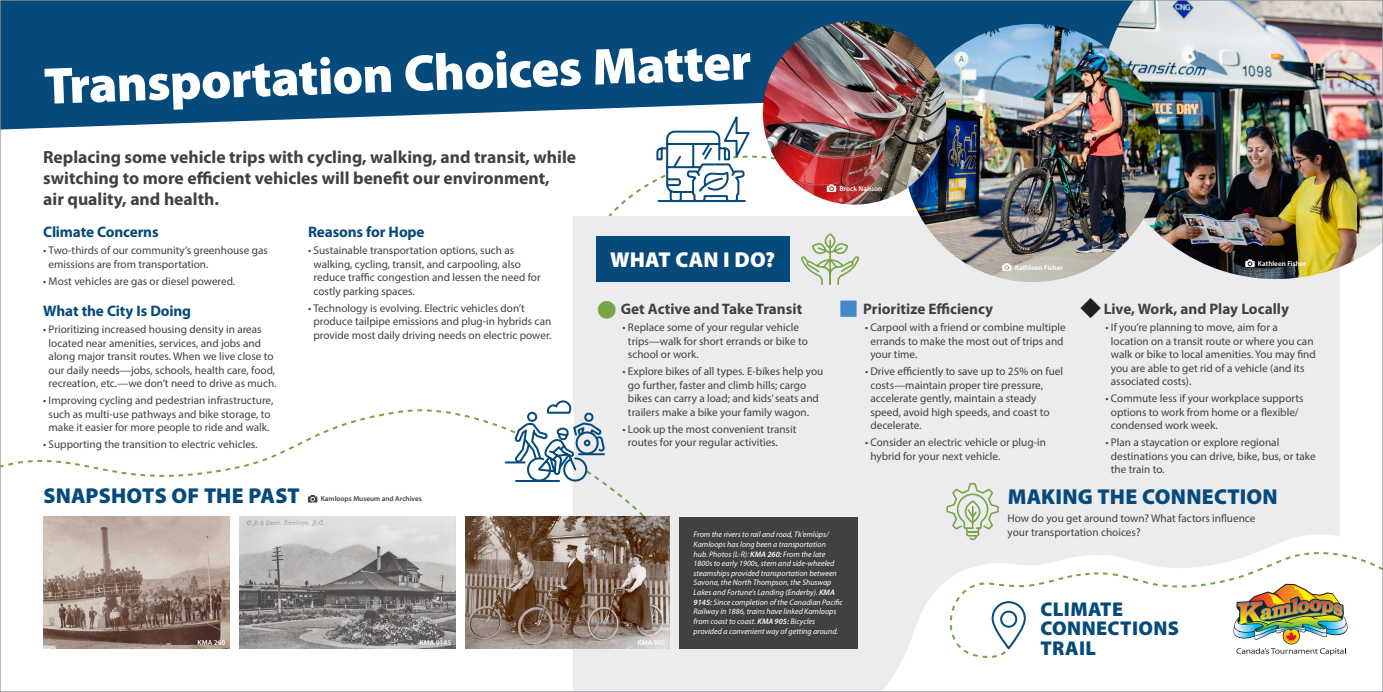
<style>
.page{position:relative;width:1383px;height:692px;background:#fff}
.page>*{position:absolute;margin:0;border:0;box-sizing:border-box;transform-origin:0 0}
.t1{font:900 52px "Myriad Pro";color:#fff}
.t2{font:900 21.6px "Myriad Pro";letter-spacing:.01em;color:#064a7c}
.t3{font:900 21.6px "Myriad Pro";letter-spacing:.005em;color:#fff}
.t4{font:900 20px/19.2px "Myriad Pro";letter-spacing:.02em;color:#064a7c}
.Intro_Text{font:700 17.6px/21.1px "Myriad Pro";color:#424041}
.t5{font:700 15.2px "Myriad Pro";color:#424041}
.t6{font:700 15.2px "Myriad Pro";letter-spacing:-.01em;color:#064a7c}
.Main_Text{font:11.2px/13.4px "Myriad Pro";color:#424041}
.Photo_Captions{font:italic 8px/9.6px "Myriad Pro";color:#fff}
.Photo_Credit{font:600 7.2px "Myriad Pro";color:#fff}
.Photo_Credit-2{font:600 7.2px "Myriad Pro";color:#424041}
.s1{font-weight:600}
</style>
<div class="page">
<svg style="left:2px;top:2px;width:1099px;height:128px;background:#195786"></svg>
<div style="left:573px;top:216px;width:766px;height:475px;background:#ececee"></div>
<img style="left:1101px;top:2px;width:279px;height:277px">
<div style="left:595px;top:236px;width:194px;height:45px;background:#064a7c"></div>
<svg style="left:946px;top:483px;width:53px;height:49px"></svg>
<svg style="left:1245px;top:259px;width:9px;height:8px"></svg>
<svg style="left:2px;top:410px;width:454px;height:124px"></svg>
<img style="left:465px;top:516px;width:204px;height:132px">
<img style="left:903px;top:24px;width:258px;height:258px;border-radius:129px">
<svg style="left:405px;top:400px;width:243px;height:120px"></svg>
<hr style="left:579px;top:453px;width:25px;height:2px;background:#064a7c">
<img style="left:762px;top:21px;width:184px;height:183px;border-radius:92px">
<svg style="left:600px;top:115px;width:258px;height:170px"></svg>
<svg style="left:308px;top:494px;width:9px;height:8px"></svg>
<svg style="left:1002px;top:263px;width:9px;height:8px"></svg>
<div style="left:679px;top:516px;width:178px;height:132px;background:#424041"></div>
<img style="left:43px;top:516px;width:186px;height:132px">
<img style="left:239px;top:516px;width:216px;height:132px">
<svg style="left:821px;top:532px;width:519px;height:157px"></svg>
<svg style="left:970px;top:554px;width:370px;height:103px;background:#fbfcfb"></svg>
<svg style="left:937px;top:577px;width:119px;height:81px;background:#f3f6f6"></svg>
<svg style="left:1158px;top:546px;width:222px;height:109px"></svg>
<h1 class="t1" style="left:43px;top:57px;width:709px;rotate:-2deg">Transportation Choices Matter</h1>
<p class="Intro_Text" style="left:43px;top:146px;width:534px">Replacing some vehicle trips with cycling, walking, and transit, while switching to more efficient vehicles will benefit our environment,<br>air quality, and health.</p>
<h3 class="t6" style="left:43px;top:222px;width:117px">Climate Concerns</h3>
<p class="Main_Text" style="left:49px;top:243px;width:221px;text-indent:-5px">• Two-thirds of our community’s greenhouse gas emissions are from transportation.</p>
<p class="Main_Text" style="left:43px;top:274px;width:194px">• Most vehicles are gas or diesel powered.</p>
<p class="Photo_Credit" style="left:839px;top:184px;width:44px">Brock Nanson</p>
<h3 class="t6" style="left:308px;top:222px;width:118px">Reasons for Hope</h3>
<p class="Main_Text" style="left:313px;top:243px;width:229px;text-indent:-5px">• Sustainable transportation options, such as walking, cycling, transit, and carpooling, also reduce traffic congestion and lessen the need for costly parking spaces.</p>
<p class="Main_Text" style="left:313px;top:301px;width:239px;text-indent:-5px">• Technology is evolving. Electric vehicles don’t produce tailpipe emissions and plug-in hybrids can provide most daily driving needs on electric power.</p>
<h2 class="t3" style="left:610px;top:247px;width:166px">WHAT CAN I DO?</h2>
<p class="Photo_Credit" style="left:1257px;top:259px;width:50px">Kathleen Fisher</p>
<p class="Photo_Credit" style="left:1014px;top:262px;width:50px">Kathleen Fisher</p>
<p class="t5" style="left:863px;top:299px;width:131px">Prioritize Efficiency</p>
<p class="Main_Text" style="left:870px;top:320px;width:197px;text-indent:-5px">• Carpool with a friend or combine multiple errands to make the most out of trips and your time.</p>
<p class="Main_Text" style="left:870px;top:364px;width:194px;text-indent:-5px">• Drive efficiently to save up to 25% on fuel costs—maintain proper tire pressure, accelerate gently, maintain a steady speed, avoid high speeds, and coast to decelerate.</p>
<p class="Main_Text" style="left:870px;top:435px;width:177px;text-indent:-5px">• Consider an electric vehicle or plug-in hybrid for your next vehicle.</p>
<p class="t5" style="left:621px;top:299px;width:183px">Get Active and Take Transit</p>
<p class="Main_Text" style="left:628px;top:320px;width:181px;text-indent:-5px">• Replace some of your regular vehicle trips—walk for short errands or bike to school or work.</p>
<p class="Main_Text" style="left:628px;top:364px;width:197px;text-indent:-5px">• Explore bikes of all types. E-bikes help you go further, faster and climb hills; cargo bikes can carry a load; and kids’ seats and trailers make a bike your family wagon.</p>
<p class="Main_Text" style="left:628px;top:421px;width:170px;text-indent:-5px">• Look up the most convenient transit routes for your regular activities.</p>
<p class="t5" style="left:1103px;top:299px;width:187px">Live, Work, and Play Locally</p>
<p class="Main_Text" style="left:1110px;top:320px;width:206px;text-indent:-5px">• If you’re planning to move, aim for a location on a transit route or where you can walk or bike to local amenities. You may find you are able to get rid of a vehicle (and its associated costs).</p>
<p class="Main_Text" style="left:1110px;top:391px;width:194px;text-indent:-5px">• Commute less if your workplace supports options to work from home or a flexible/ condensed work week.</p>
<p class="Main_Text" style="left:1110px;top:435px;width:206px;text-indent:-5px">• Plan a staycation or explore regional destinations you can drive, bike, bus, or take the train to.</p>
<h2 class="t2" style="left:1007px;top:483px;width:272px">MAKING THE CONNECTION</h2>
<p class="Main_Text" style="left:1007px;top:511px;width:249px">How do you get around town? What factors influence your transportation choices?</p>
<h3 class="t6" style="left:43px;top:301px;width:149px">What the City Is Doing</h3>
<p class="Main_Text" style="left:49px;top:322px;width:229px;text-indent:-5px">• Prioritizing increased housing density in areas located near amenities, services, and jobs and along major transit routes. When we live close to our daily needs—jobs, schools, health care, food, recreation, etc.—we don’t need to drive as much.</p>
<p class="Main_Text" style="left:43px;top:393px;width:232px;text-align:center">• Improving cycling and pedestrian infrastructure, such as multi-use pathways and bike storage, to make it easier for more people to ride and walk.</p>
<p class="Main_Text" style="left:43px;top:437px;width:216px">• Supporting the transition to electric vehicles.</p>
<h2 class="t2" style="left:43px;top:482px;width:258px">SNAPSHOTS OF THE PAST</h2>
<p class="Photo_Credit-2" style="left:321px;top:494px;width:103px">Kamloops Museum and Archives</p>
<p class="Photo_Captions" style="left:693px;top:529px;width:151px">From the rivers to rail and road, Tk’emlúps/ Kamloops has long been a transportation<br>hub. Photos (L-R): <span class="s1">KMA 260:</span> From the late 1800s to early 1900s, stern and side-wheeled steamships provided transportation between Savona, the North Thompson, the Shuswap Lakes and Fortune’s Landing (Enderby). <span class="s1">KMA 9145:</span> Since completion of the Canadian Pacific Railway in 1886, trains have linked Kamloops from coast to coast. <span class="s1">KMA 905:</span> Bicycles provided a convenient way of getting around.</p>
<h3 class="t4" style="left:1040px;top:599px;width:140px">CLIMATE<br>CONNECTIONS<br>TRAIL</h3>
<p class="Photo_Credit" style="left:197px;top:637px;width:29px">KMA 260</p>
<p class="Photo_Credit" style="left:419px;top:637px;width:33px">KMA 9145</p>
<p class="Photo_Credit" style="left:637px;top:637px;width:29px">KMA 905</p>
</div>
